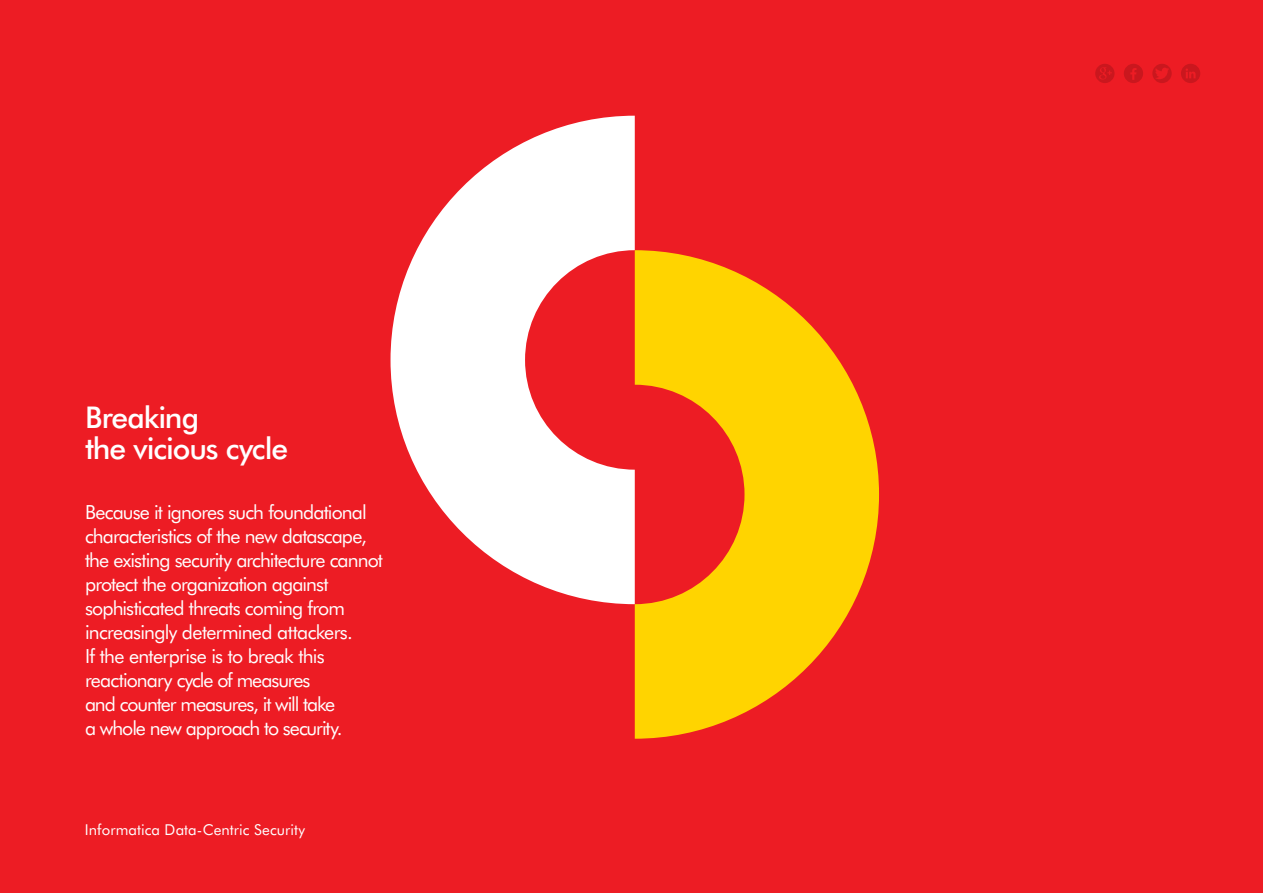
<style>
.page{position:relative;width:1263px;height:893px;background:#ed1c24}
.page>*{position:absolute;margin:0;border:0;box-sizing:border-box;transform-origin:0 0}
.t1{font:500 30px/31.5px "Futura BT";letter-spacing:-.035em;color:#fff}
.t2{font:19.5px/24px "Futura BT";letter-spacing:-.045em;color:#fff}
.t3{font:15px "Futura BT";letter-spacing:.005em;color:#fff}
</style>
<div class="page">
<svg style="left:390px;top:116px;width:245px;height:488px;fill:#fff"></svg>
<svg style="left:635px;top:250px;width:244px;height:489px;fill:#ffd400"></svg>
<h1 class="t1" style="left:85px;top:401px;width:205px">Breaking<br>the vicious cycle</h1>
<p class="t2" style="left:85px;top:500px;width:299px">Because it ignores such foundational characteristics of the new datascape, the existing security architecture cannot protect the organization against sophisticated threats coming from increasingly determined attackers.<br>If the enterprise is to break this reactionary cycle of measures<br>and counter measures, it will take<br>a whole new approach to security.</p>
<p class="t3" style="left:85px;top:821px;width:222px">Informatica Data-Centric Security</p>
</div>
